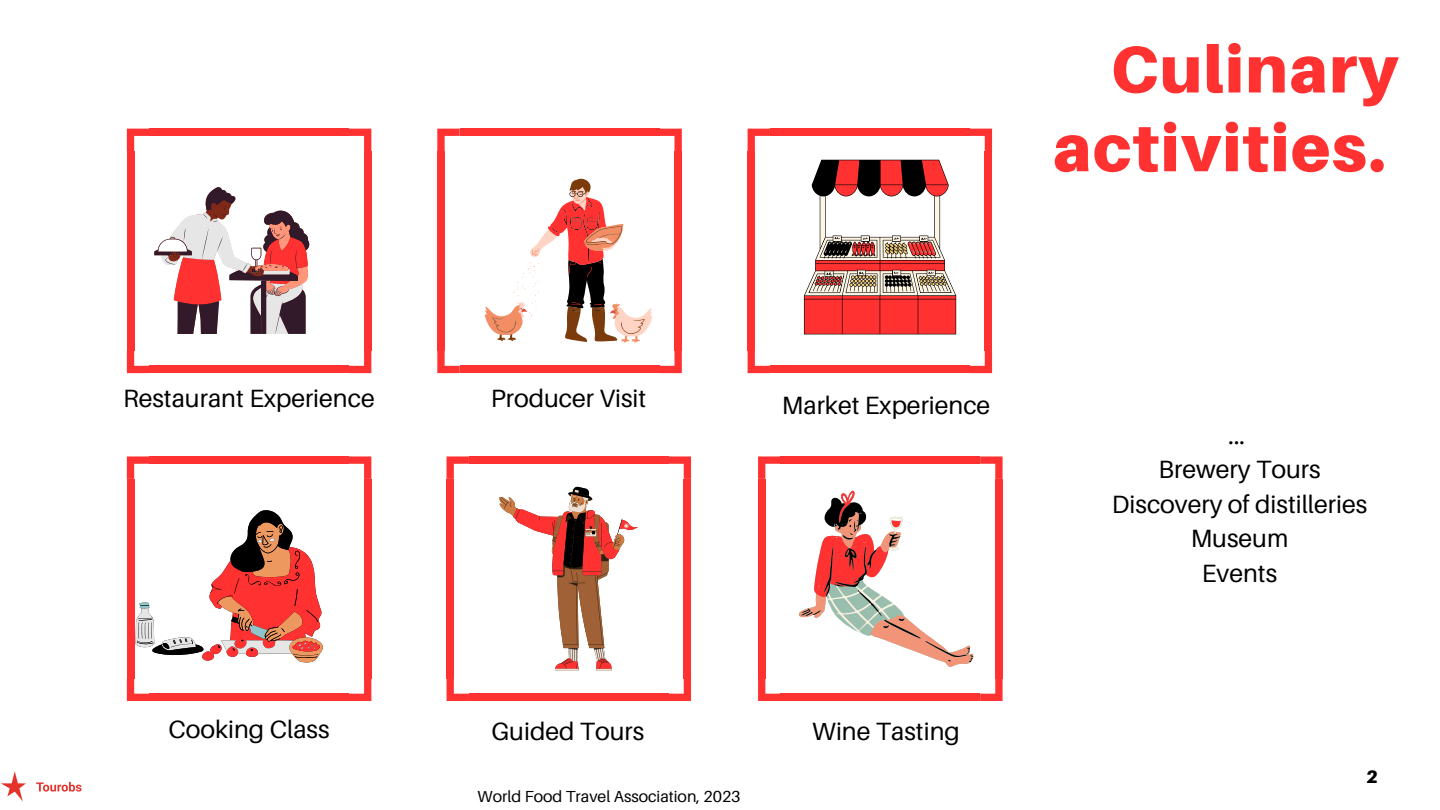
<style>
.page{position:relative;width:1440px;height:810px;background:#fff}
.page>*{position:absolute;margin:0;border:0;box-sizing:border-box;transform-origin:0 0}
.t1{font:900 66px/78.8px "Aileron";letter-spacing:.02em;color:#ff3131;text-align:right}
.t2{font:25px "Aileron";color:#000}
.t3{font:900 18px "Aileron";color:#000}
.t4{font:16px "Aileron";color:#000}
</style>
<div class="page">
<svg style="left:154px;top:187px;width:156px;height:147px"></svg>
<div style="left:675px;top:151px;width:7px;height:200px;background:#ff3131"></div>
<div style="left:437px;top:151px;width:8px;height:200px;background:#ff3131"></div>
<div style="left:460px;top:129px;width:199px;height:7px;background:#ff3131"></div>
<div style="left:460px;top:366px;width:199px;height:7px;background:#ff3131"></div>
<svg style="left:659px;top:129px;width:23px;height:22px"></svg>
<svg style="left:437px;top:129px;width:23px;height:22px"></svg>
<svg style="left:659px;top:351px;width:23px;height:22px"></svg>
<svg style="left:437px;top:351px;width:23px;height:22px"></svg>
<div style="left:364px;top:479px;width:7px;height:200px;background:#ff3131"></div>
<div style="left:127px;top:479px;width:7px;height:200px;background:#ff3131"></div>
<div style="left:149px;top:456px;width:200px;height:8px;background:#ff3131"></div>
<div style="left:149px;top:694px;width:200px;height:7px;background:#ff3131"></div>
<svg style="left:349px;top:456px;width:22px;height:23px"></svg>
<svg style="left:127px;top:456px;width:22px;height:23px"></svg>
<svg style="left:349px;top:679px;width:22px;height:22px"></svg>
<svg style="left:127px;top:679px;width:22px;height:22px"></svg>
<svg style="left:136px;top:510px;width:187px;height:152px"></svg>
<div style="left:684px;top:479px;width:7px;height:200px;background:#ff3131"></div>
<div style="left:447px;top:479px;width:7px;height:200px;background:#ff3131"></div>
<div style="left:469px;top:456px;width:200px;height:8px;background:#ff3131"></div>
<div style="left:469px;top:694px;width:200px;height:7px;background:#ff3131"></div>
<svg style="left:669px;top:456px;width:22px;height:23px"></svg>
<svg style="left:447px;top:456px;width:22px;height:23px"></svg>
<svg style="left:669px;top:679px;width:22px;height:22px"></svg>
<svg style="left:447px;top:679px;width:22px;height:22px"></svg>
<svg style="left:499px;top:486px;width:139px;height:185px"></svg>
<div style="left:995px;top:479px;width:8px;height:200px;background:#ff3131"></div>
<div style="left:758px;top:479px;width:7px;height:200px;background:#ff3131"></div>
<div style="left:780px;top:456px;width:200px;height:8px;background:#ff3131"></div>
<div style="left:780px;top:694px;width:200px;height:7px;background:#ff3131"></div>
<svg style="left:980px;top:456px;width:23px;height:23px"></svg>
<svg style="left:758px;top:456px;width:22px;height:23px"></svg>
<svg style="left:980px;top:679px;width:23px;height:22px"></svg>
<svg style="left:758px;top:679px;width:22px;height:22px"></svg>
<div style="left:364px;top:151px;width:7px;height:200px;background:#ff3131"></div>
<div style="left:127px;top:151px;width:7px;height:200px;background:#ff3131"></div>
<div style="left:149px;top:129px;width:200px;height:7px;background:#ff3131"></div>
<div style="left:149px;top:366px;width:200px;height:7px;background:#ff3131"></div>
<svg style="left:349px;top:129px;width:22px;height:22px"></svg>
<svg style="left:127px;top:129px;width:22px;height:22px"></svg>
<svg style="left:349px;top:351px;width:22px;height:22px"></svg>
<svg style="left:127px;top:351px;width:22px;height:22px"></svg>
<div style="left:985px;top:151px;width:7px;height:200px;background:#ff3131"></div>
<div style="left:748px;top:151px;width:7px;height:200px;background:#ff3131"></div>
<div style="left:770px;top:129px;width:200px;height:7px;background:#ff3131"></div>
<div style="left:770px;top:366px;width:200px;height:7px;background:#ff3131"></div>
<svg style="left:970px;top:129px;width:22px;height:22px"></svg>
<svg style="left:748px;top:129px;width:22px;height:22px"></svg>
<svg style="left:970px;top:351px;width:22px;height:22px"></svg>
<svg style="left:748px;top:351px;width:22px;height:22px"></svg>
<svg style="left:804px;top:160px;width:152px;height:174px"></svg>
<svg style="left:484px;top:178px;width:169px;height:165px"></svg>
<svg style="left:799px;top:490px;width:174px;height:177px"></svg>
<img style="left:1px;top:771px;width:81px;height:31px">
<p class="t1" style="left:1053px;top:29px;width:347px">Culinary activities.</p>
<p class="t2" style="left:123px;top:383px;width:253px">Restaurant Experience</p>
<p class="t2" style="left:491px;top:383px;width:157px">Producer Visit</p>
<p class="t2" style="left:782px;top:390px;width:210px">Market Experience</p>
<p class="t2" style="left:168px;top:714px;width:163px">Cooking Class</p>
<p class="t2" style="left:492px;top:716px;width:154px">Guided Tours</p>
<p class="t2" style="left:812px;top:716px;width:149px">Wine Tasting</p>
<p class="t4" style="left:478px;top:786px;width:265px">World Food Travel Association, 2023</p>
<p class="t2" style="left:1229px;top:419px;width:18px">...</p>
<p class="t2" style="left:1159px;top:454px;width:163px">Brewery Tours</p>
<p class="t2" style="left:1112px;top:488px;width:257px">Discovery of distilleries</p>
<p class="t2" style="left:1191px;top:523px;width:99px">Museum</p>
<p class="t2" style="left:1202px;top:557px;width:77px">Events</p>
<p class="t3" style="left:1366px;top:765px;width:13px">2</p>
</div>
